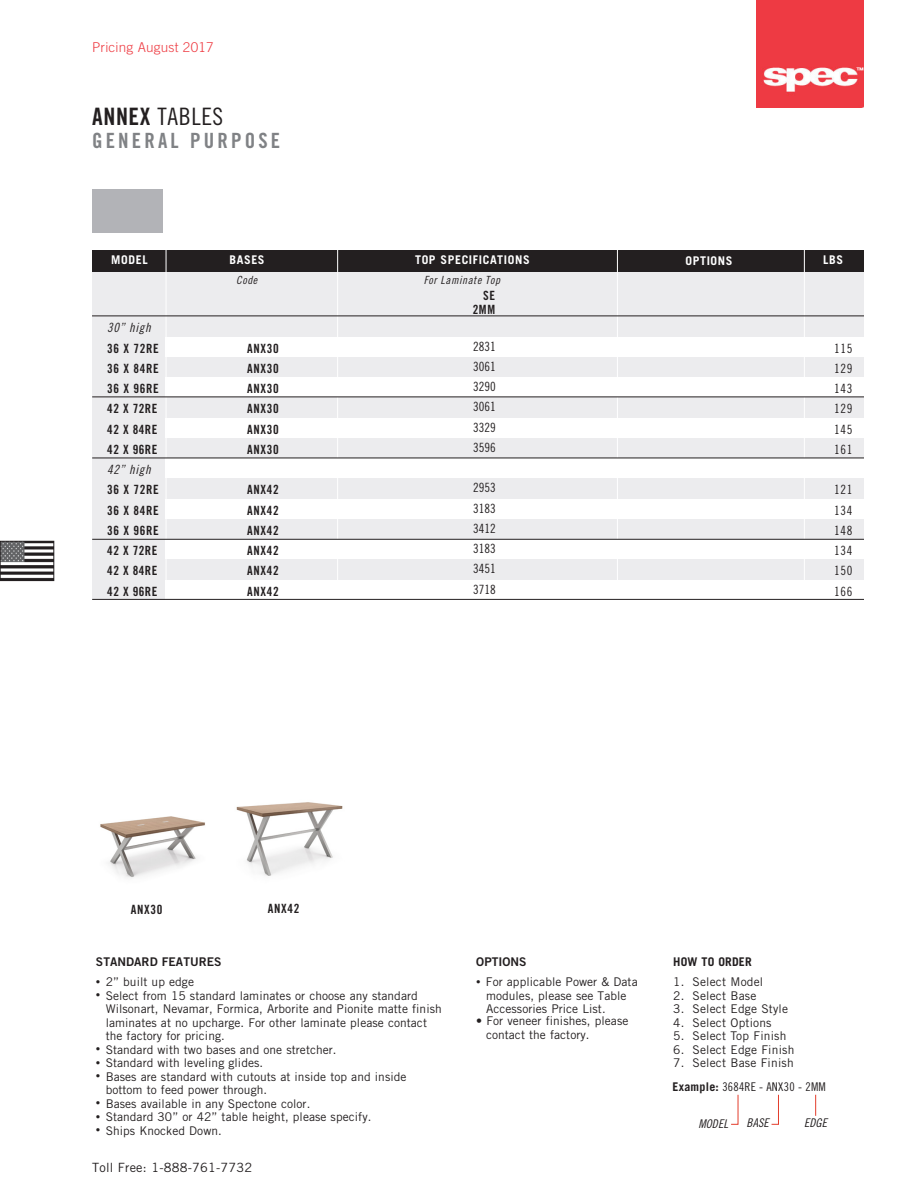
<style>
.page{position:relative;width:918px;height:1188px;background:#fff}
.page>*{position:absolute;margin:0;border:0;box-sizing:border-box;transform-origin:0 0}
.t1{font:24px "Trade Gothic LT Std Cn 18";letter-spacing:.025em;color:#231f20}
.t2{font:21px "Trade Gothic LT Std Bd Cn 20";letter-spacing:.15em;color:#808285}
.t3{font:300 13.5px "Trade Gothic LT Std";letter-spacing:.015em;color:#ee3a41}
.t4{font:12.75px "Trade Gothic LT Std Bd Cn 20";letter-spacing:.05em;color:#231f20}
.Table_Grids{font:12.75px "Trade Gothic LT Std Cn 18";color:#231f20}
.t5{font:12.75px "Trade Gothic LT Std";letter-spacing:.015em;color:#231f20}
.t6{font:12.75px "Trade Gothic LT Std Cn 18 Obl";letter-spacing:.05em;color:#231f20}
.copy{font:12px/13.5px "Trade Gothic LT Std";letter-spacing:.005em;color:#231f20}
.t7{font:700 12px "Trade Gothic LT Std";letter-spacing:.05em;color:#fff}
.t8{font:12px "Trade Gothic LT Std Cn 18";letter-spacing:.02em;color:#231f20}
.t9{font:12px "Trade Gothic LT Std Bd 2";letter-spacing:.005em;color:#231f20}
.t10{font:12px "Trade Gothic LT Std Cn 18 Obl";letter-spacing:.01em;color:#231f20}
.t11{font:700 12px "Trade Gothic LT Std";letter-spacing:.015em;color:#231f20}
.t12{font:11.25px "Trade Gothic LT Std Cn 18 Obl";letter-spacing:.05em;color:#231f20}
.s1{font-family:"Trade Gothic LT Std Bd Cn 20"}
.s2{font-size:9px}
.s3{font-family:"Trade Gothic LT Std";font-weight:700}
</style>
<div class="page">
<img style="left:2px;top:543px;width:50px;height:36px">
<div style="left:0;top:541px;width:54px;height:40px;border:1px solid #231f20"></div>
<img style="left:757px;top:0;width:107px;height:108px">
<div style="left:92px;top:261px;width:772px;height:339px;background:#ececee"></div>
<div style="left:92px;top:250px;width:772px;height:21px;background:#231f20"></div>
<div style="left:166px;top:377px;width:706px;height:20px;background:#fff"></div>
<div style="left:166px;top:418px;width:706px;height:20px;background:#fff"></div>
<div style="left:166px;top:458px;width:706px;height:20px;background:#fff"></div>
<div style="left:166px;top:499px;width:706px;height:20px;background:#fff"></div>
<div style="left:166px;top:539px;width:706px;height:20px;background:#fff"></div>
<div style="left:166px;top:580px;width:706px;height:20px;background:#fff"></div>
<div style="left:166px;top:337px;width:706px;height:20px;background:#fff"></div>
<hr style="left:337px;top:243px;width:1px;height:371px;background:#fff">
<hr style="left:166px;top:202px;width:1px;height:412px;background:#fff">
<hr style="left:617px;top:200px;width:1px;height:428px;background:#fff">
<hr style="left:804px;top:246px;width:1px;height:388px;background:#fff">
<hr style="left:92px;top:397px;width:772px;height:1px;background:#231f20">
<svg style="left:731px;top:1094px;width:8px;height:31px"></svg>
<svg style="left:771px;top:1094px;width:8px;height:31px"></svg>
<svg style="left:815px;top:1095px;width:1px;height:21px"></svg>
<div style="left:92px;top:189px;width:70px;height:43px;background:#b2b3b7"></div>
<hr style="left:92px;top:316px;width:772px;height:1px;background:#231f20">
<hr style="left:92px;top:539px;width:772px;height:1px;background:#231f20">
<hr style="left:92px;top:458px;width:772px;height:1px;background:#231f20">
<hr style="left:92px;top:599px;width:772px;height:1px;background:#231f20">
<img style="left:100px;top:816px;width:105px;height:62px">
<img style="left:236px;top:802px;width:107px;height:74px">
<p class="t3" style="left:92px;top:39px;width:123px">Pricing August 2017</p>
<p class="t1" style="left:92px;top:102px;width:133px"><span class="s1">ANNEX</span> TABLES</p>
<p class="t2" style="left:92px;top:128px;width:190px">GENERAL PURPOSE</p>
<p class="t7" style="left:111px;top:252px;width:38px">MODEL</p>
<p class="t7" style="left:230px;top:252px;width:37px">BASES</p>
<p class="t7" style="left:823px;top:252px;width:21px">LBS</p>
<p class="t12" style="left:236px;top:273px;width:23px">Code</p>
<p class="t7" style="left:415px;top:252px;width:116px">TOP SPECIFICATIONS</p>
<p class="t12" style="left:424px;top:273px;width:78px">For Laminate Top</p>
<p class="t7" style="left:686px;top:253px;width:48px">OPTIONS</p>
<p class="t4" style="left:483px;top:288px;width:13px">SE</p>
<p class="t4" style="left:473px;top:301px;width:24px">2MM</p>
<p class="t6" style="left:107px;top:320px;width:45px">30” high</p>
<p class="t4" style="left:107px;top:340px;width:53px">36 X 72RE</p>
<p class="t4" style="left:247px;top:340px;width:33px">ANX30</p>
<p class="Table_Grids" style="left:834px;top:340px;width:20px">115</p>
<p class="t4" style="left:107px;top:361px;width:53px">36 X 84RE</p>
<p class="t4" style="left:247px;top:361px;width:33px">ANX30</p>
<p class="Table_Grids" style="left:834px;top:361px;width:20px">129</p>
<p class="t4" style="left:107px;top:381px;width:53px">36 X 96RE</p>
<p class="t4" style="left:247px;top:381px;width:33px">ANX30</p>
<p class="Table_Grids" style="left:834px;top:381px;width:20px">143</p>
<p class="t4" style="left:107px;top:401px;width:52px">42 X 72RE</p>
<p class="t4" style="left:247px;top:401px;width:33px">ANX30</p>
<p class="Table_Grids" style="left:834px;top:401px;width:20px">129</p>
<p class="t4" style="left:107px;top:421px;width:52px">42 X 84RE</p>
<p class="t4" style="left:247px;top:421px;width:33px">ANX30</p>
<p class="Table_Grids" style="left:834px;top:421px;width:20px">145</p>
<p class="t4" style="left:107px;top:442px;width:52px">42 X 96RE</p>
<p class="t4" style="left:247px;top:442px;width:33px">ANX30</p>
<p class="Table_Grids" style="left:834px;top:442px;width:20px">161</p>
<p class="t6" style="left:107px;top:462px;width:45px">42” high</p>
<p class="t4" style="left:107px;top:482px;width:53px">36 X 72RE</p>
<p class="t4" style="left:247px;top:482px;width:33px">ANX42</p>
<p class="Table_Grids" style="left:834px;top:482px;width:20px">121</p>
<p class="t4" style="left:107px;top:502px;width:53px">36 X 84RE</p>
<p class="t4" style="left:247px;top:502px;width:33px">ANX42</p>
<p class="Table_Grids" style="left:834px;top:502px;width:20px">134</p>
<p class="t4" style="left:107px;top:523px;width:53px">36 X 96RE</p>
<p class="t4" style="left:247px;top:523px;width:33px">ANX42</p>
<p class="Table_Grids" style="left:834px;top:523px;width:20px">148</p>
<p class="t4" style="left:107px;top:543px;width:52px">42 X 72RE</p>
<p class="t4" style="left:247px;top:543px;width:33px">ANX42</p>
<p class="Table_Grids" style="left:834px;top:543px;width:20px">134</p>
<p class="t4" style="left:107px;top:563px;width:52px">42 X 84RE</p>
<p class="t4" style="left:247px;top:563px;width:33px">ANX42</p>
<p class="Table_Grids" style="left:834px;top:563px;width:20px">150</p>
<p class="t4" style="left:107px;top:583px;width:52px">42 X 96RE</p>
<p class="t4" style="left:247px;top:583px;width:33px">ANX42</p>
<p class="Table_Grids" style="left:834px;top:583px;width:20px">166</p>
<p class="Table_Grids" style="left:473px;top:338px;width:24px">2831</p>
<p class="Table_Grids" style="left:473px;top:359px;width:24px">3061</p>
<p class="Table_Grids" style="left:473px;top:379px;width:24px">3290</p>
<p class="Table_Grids" style="left:473px;top:399px;width:24px">3061</p>
<p class="Table_Grids" style="left:473px;top:419px;width:24px">3329</p>
<p class="Table_Grids" style="left:473px;top:440px;width:24px">3596</p>
<p class="Table_Grids" style="left:473px;top:480px;width:24px">2953</p>
<p class="Table_Grids" style="left:473px;top:500px;width:24px">3183</p>
<p class="Table_Grids" style="left:473px;top:521px;width:24px">3412</p>
<p class="Table_Grids" style="left:473px;top:541px;width:24px">3183</p>
<p class="Table_Grids" style="left:473px;top:561px;width:24px">3451</p>
<p class="Table_Grids" style="left:473px;top:581px;width:24px">3718</p>
<p class="t4" style="left:131px;top:902px;width:33px">ANX30</p>
<p class="t4" style="left:268px;top:900px;width:33px">ANX42</p>
<p class="t9" style="left:96px;top:954px;width:127px">STANDARD FEATURES</p>
<p class="copy" style="left:96px;top:975px;width:100px"><span class="s2">•</span> 2” built up edge</p>
<p class="copy" style="left:106px;top:988px;width:338px;text-indent:-10px"><span class="s2">•</span> Select from 15 standard laminates or choose any standard Wilsonart, Nevamar, Formica, Arborite and Pionite matte finish laminates at no upcharge. For other laminate please contact the factory for pricing.</p>
<p class="copy" style="left:96px;top:1042px;width:242px"><span class="s2">•</span> Standard with two bases and one stretcher.</p>
<p class="copy" style="left:96px;top:1056px;width:169px"><span class="s2">•</span> Standard with leveling glides.</p>
<p class="copy" style="left:106px;top:1069px;width:302px;text-indent:-10px"><span class="s2">•</span> Bases are standard with cutouts at inside top and inside bottom to feed power through.</p>
<p class="copy" style="left:96px;top:1096px;width:216px"><span class="s2">•</span> Bases available in any Spectone color.</p>
<p class="copy" style="left:96px;top:1110px;width:277px"><span class="s2">•</span> Standard 30” or 42” table height, please specify.</p>
<p class="copy" style="left:96px;top:1123px;width:127px"><span class="s2">•</span> Ships Knocked Down.</p>
<p class="t5" style="left:92px;top:1160px;width:162px">Toll Free: 1-888-761-7732</p>
<p class="t9" style="left:476px;top:954px;width:52px">OPTIONS</p>
<p class="copy" style="left:486px;top:975px;width:153px;text-indent:-10px"><span class="s2">•</span> For applicable Power &amp; Data modules, please see Table<br>Accessories Price List.</p>
<p class="copy" style="left:486px;top:1014px;width:144px;text-indent:-10px">• For veneer finishes, please contact the factory.</p>
<p class="t11" style="left:673px;top:954px;width:80px">HOW TO ORDER</p>
<p class="copy" style="left:673px;top:975px;width:92px">1. Select Model</p>
<p class="copy" style="left:673px;top:988px;width:85px">2. Select Base</p>
<p class="copy" style="left:673px;top:1002px;width:117px">3. Select Edge Style</p>
<p class="copy" style="left:673px;top:1015px;width:100px">4. Select Options</p>
<p class="copy" style="left:673px;top:1029px;width:115px">5. Select Top Finish</p>
<p class="copy" style="left:673px;top:1042px;width:123px">6. Select Edge Finish</p>
<p class="copy" style="left:673px;top:1056px;width:122px">7. Select Base Finish</p>
<p class="t8" style="left:673px;top:1080px;width:155px"><span class="s3">Example:</span> 3684RE - ANX30 - 2MM</p>
<p class="t10" style="left:698px;top:1116px;width:31px">MODEL</p>
<p class="t10" style="left:747px;top:1116px;width:24px">BASE</p>
<p class="t10" style="left:804px;top:1116px;width:25px">EDGE</p>
</div>
